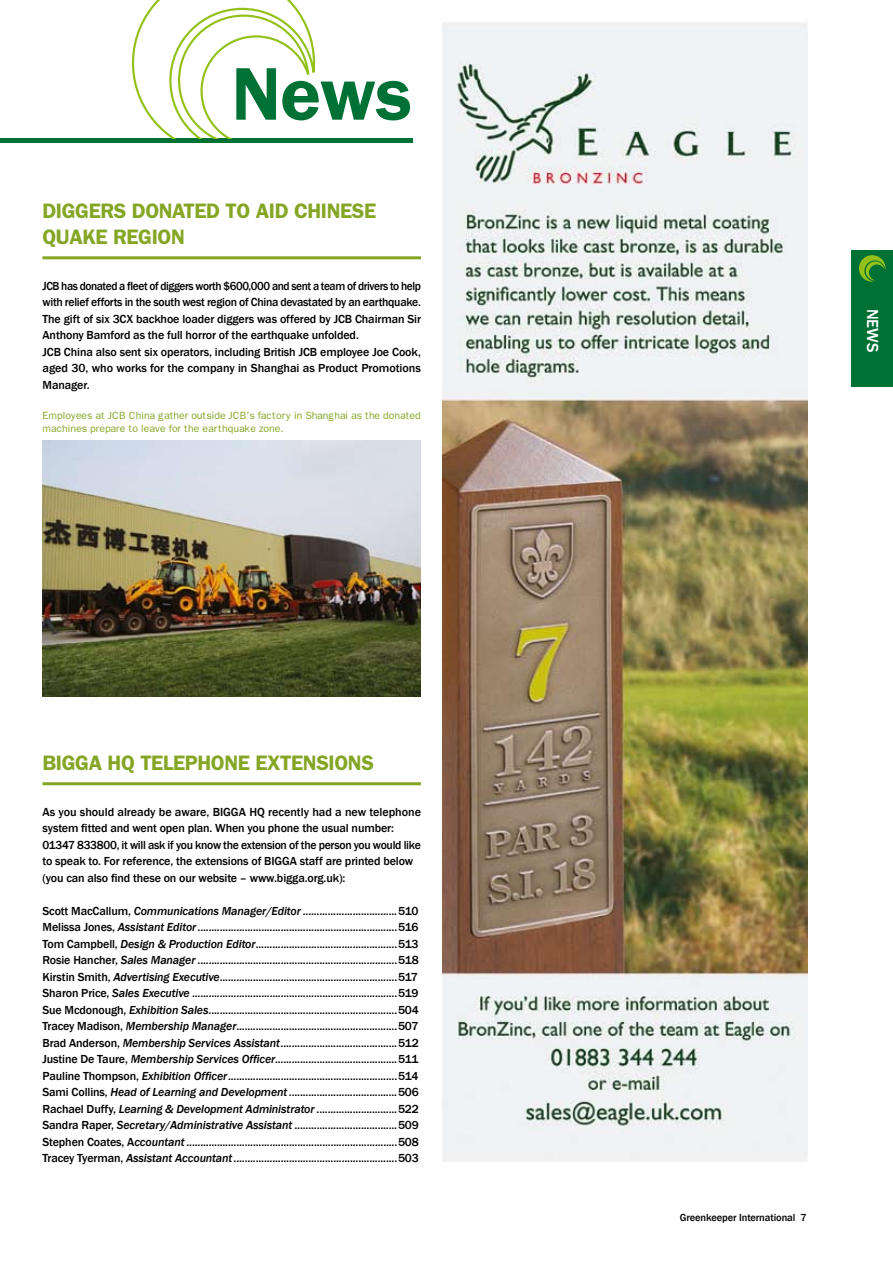
<style>
.page{position:relative;width:893px;height:1263px;background:#fff}
.page>*{position:absolute;margin:0;border:0;box-sizing:border-box;transform-origin:0 0}
.t1{font:600 75px "Franklin Gothic";color:#007135}
.t2{font:600 21px/25.5px "Franklin Gothic";letter-spacing:-.02em;color:#85a625}
.t3{font:500 16.5px "Franklin Gothic";color:#fff}
.t4{font:500 12px/16.5px "Franklin Gothic";letter-spacing:-.01em;color:#000}
.t5{font:500 12px/16.5px "Franklin Gothic";letter-spacing:-.01em;color:#000;scale:.95 1}
.t6{font:10.5px/13.5px "Franklin Gothic";letter-spacing:-.005em;color:#85a625}
.t7{font:500 10.5px "Franklin Gothic";letter-spacing:-.01em;color:#000}
.s1{font-style:italic}
</style>
<div class="page">
<hr style="left:0;top:139px;width:412px;height:4px;background:#007135">
<svg style="left:131px;top:0;width:185px;height:138px"></svg>
<div style="left:852px;top:251px;width:41px;height:136px;background:#007135"></div>
<svg style="left:859px;top:255px;width:26px;height:27px"></svg>
<hr style="left:43px;top:256px;width:378px;height:3px;background:#85a625">
<img style="left:43px;top:440px;width:378px;height:257px">
<img style="left:442px;top:22px;width:366px;height:1140px">
<hr style="left:43px;top:782px;width:378px;height:3px;background:#85a625">
<h1 class="t1" style="left:232px;top:50px;width:182px">News</h1>
<h2 class="t2" style="left:43px;top:198px;width:335px">DIGGERS DONATED TO AID CHINESE<br>QUAKE REGION</h2>
<p class="t5" style="left:43px;top:278px;width:400px">JCB has donated a fleet of diggers worth $600,000 and sent a team of drivers to help with relief efforts in the south west region of China devastated by an earthquake.<br>The gift of six 3CX backhoe loader diggers was offered by JCB Chairman Sir Anthony Bamford as the full horror of the earthquake unfolded.<br>JCB China also sent six operators, including British JCB employee Joe Cook, aged 30, who works for the company in Shanghai as Product Promotions Manager.</p>
<p class="t6" style="left:43px;top:409px;width:380px">Employees at JCB China gather outside JCB’s factory in Shanghai as the donated machines prepare to leave for the earthquake zone.</p>
<h2 class="t2" style="left:43px;top:749px;width:333px">BIGGA HQ TELEPHONE EXTENSIONS</h2>
<p class="t4" style="left:43px;top:804px;width:380px">As you should already be aware, BIGGA HQ recently had a new telephone system fitted and went open plan. When you phone the usual number:<br>01347 833800, it will ask if you know the extension of the person you would like to speak to. For reference, the extensions of BIGGA staff are printed below (you can also find these on our website – www.bigga.org.uk):</p>
<p class="t4" style="left:43px;top:903px;width:378px;text-align:justify">Scott MacCallum, <span class="s1">Communications Manager/Editor</span> ..................................510<br>Melissa Jones, <span class="s1">Assistant Editor</span>........................................................................516<br>Tom Campbell, <span class="s1">Design &amp; Production Editor</span>...................................................513<br>Rosie Hancher, <span class="s1">Sales Manager</span> ........................................................................518<br>Kirstin Smith, <span class="s1">Advertising Executive</span>................................................................517<br>Sharon Price, <span class="s1">Sales Executive</span> ..........................................................................519<br>Sue Mcdonough, <span class="s1">Exhibition Sales</span>....................................................................504<br>Tracey Madison, <span class="s1">Membership Manager</span>..........................................................507<br>Brad Anderson, <span class="s1">Membership Services Assistant</span>..........................................512<br>Justine De Taure, <span class="s1">Membership Services Officer</span>............................................511<br>Pauline Thompson, <span class="s1">Exhibition Officer</span>.............................................................514<br>Sami Collins, <span class="s1">Head of Learning and Development</span>.......................................506<br>Rachael Duffy, <span class="s1">Learning &amp; Development Administrator</span> .............................522<br>Sandra Raper, <span class="s1">Secretary/Administrative Assistant</span> .....................................509<br>Stephen Coates, A<span class="s1">ccountant</span> ............................................................................508<br>Tracey Tyerman, <span class="s1">Assistant Accountant</span>...........................................................503</p>
<h3 class="t3" style="left:883px;top:309px;width:45px;rotate:90deg">NEWS</h3>
<p class="t7" style="left:680px;top:1211px;width:128px">Greenkeeper International 7</p>
</div>
